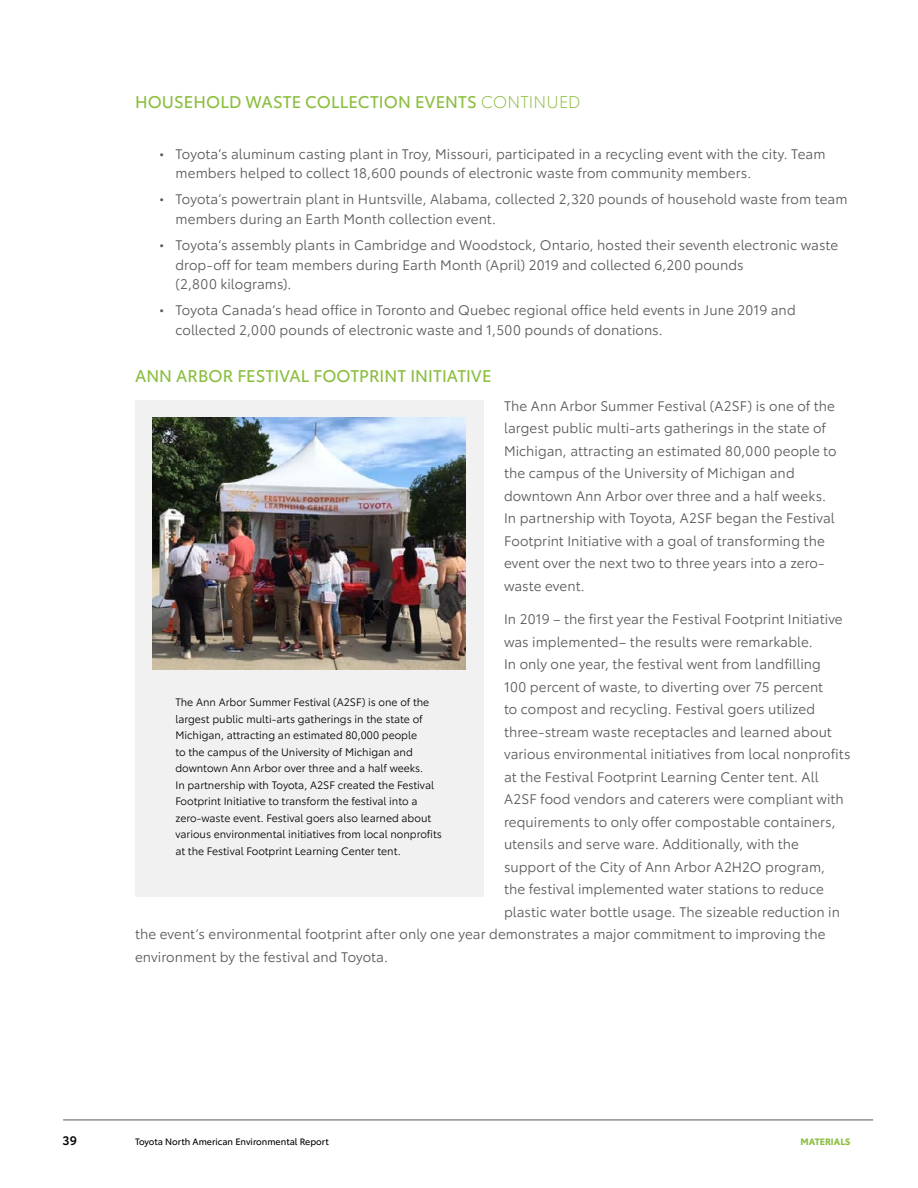
<style>
.page{position:relative;width:918px;height:1188px;background:#fff}
.page>*{position:absolute;margin:0;border:0;box-sizing:border-box;transform-origin:0 0}
.H3_Green_11_13__Targ{font:16.5px "Toyota Type";letter-spacing:.005em;color:#8bbe3f}
.Body_B_BOOK_9_15{font:16.5px "Toyota Type";letter-spacing:.005em;color:#8bbe3f}
.Body_B_BOOK_9_15-2{font:13.5px/22.5px "Toyota Type";letter-spacing:.005em;color:#58585a}
.t1{font:600 12px "Toyota Type";color:#000101}
.Caption-Photo-Black{font:10.5px/16.5px "Toyota Type";color:#000}
.t2{font:9px "Toyota Type";color:#000101}
.t3{font:700 9px "Toyota Type";color:#8bbe3f}
.s1{font-weight:300}
</style>
<div class="page">
<hr style="left:63px;top:1120px;width:810px;height:1px;background:#58585a">
<div style="left:135px;top:401px;width:349px;height:496px;background:#f1f1f1"></div>
<img style="left:152px;top:418px;width:313px;height:251px">
<p class="H3_Green_11_13__Targ" style="left:135px;top:89px;width:447px">HOUSEHOLD WASTE COLLECTION EVENTS <span class="s1">CONTINUED</span></p>
<p class="Body_B_BOOK_9_15-2" style="left:176px;top:143px;width:652px;line-height:19.5px;text-indent:-16px">• Toyota’s aluminum casting plant in Troy, Missouri, participated in a recycling event with the city. Team members helped to collect 18,600 pounds of electronic waste from community members.</p>
<p class="Body_B_BOOK_9_15-2" style="left:176px;top:189px;width:674px;line-height:19.5px;text-indent:-16px">• Toyota’s powertrain plant in Huntsville, Alabama, collected 2,320 pounds of household waste from team members during an Earth Month collection event.</p>
<p class="Body_B_BOOK_9_15-2" style="left:176px;top:235px;width:664px;line-height:19.5px;text-indent:-16px">• Toyota’s assembly plants in Cambridge and Woodstock, Ontario, hosted their seventh electronic waste drop-off for team members during Earth Month (April) 2019 and collected 6,200 pounds<br>(2,800 kilograms).</p>
<p class="Body_B_BOOK_9_15-2" style="left:176px;top:300px;width:622px;line-height:19.5px;text-indent:-16px">• Toyota Canada’s head office in Toronto and Quebec regional office held events in June 2019 and collected 2,000 pounds of electronic waste and 1,500 pounds of donations.</p>
<p class="Body_B_BOOK_9_15" style="left:135px;top:363px;width:358px">ANN ARBOR FESTIVAL FOOTPRINT INITIATIVE</p>
<p class="Body_B_BOOK_9_15-2" style="left:504px;top:394px;width:334px">The Ann Arbor Summer Festival (A2SF) is one of the largest public multi-arts gatherings in the state of Michigan, attracting an estimated 80,000 people to the campus of the University of Michigan and downtown Ann Arbor over three and a half weeks.<br>In partnership with Toyota, A2SF began the Festival Footprint Initiative with a goal of transforming the event over the next two to three years into a zero&shy;waste event.</p>
<p class="Body_B_BOOK_9_15-2" style="left:504px;top:607px;width:340px">In 2019 – the first year the Festival Footprint Initiative</p>
<p class="Body_B_BOOK_9_15-2" style="left:504px;top:630px;width:310px">was implemented– the results were remarkable.</p>
<p class="Body_B_BOOK_9_15-2" style="left:504px;top:652px;width:318px">In only one year, the festival went from landfilling</p>
<p class="Body_B_BOOK_9_15-2" style="left:504px;top:675px;width:321px">100 percent of waste, to diverting over 75 percent</p>
<p class="Body_B_BOOK_9_15-2" style="left:504px;top:697px;width:313px">to compost and recycling. Festival goers utilized</p>
<p class="Body_B_BOOK_9_15-2" style="left:504px;top:720px;width:329px">three-stream waste receptacles and learned about</p>
<p class="Body_B_BOOK_9_15-2" style="left:504px;top:742px;width:348px">various environmental initiatives from local nonprofits</p>
<p class="Body_B_BOOK_9_15-2" style="left:504px;top:765px;width:316px">at the Festival Footprint Learning Center tent. All</p>
<p class="Body_B_BOOK_9_15-2" style="left:504px;top:787px;width:341px">A2SF food vendors and caterers were compliant with</p>
<p class="Body_B_BOOK_9_15-2" style="left:504px;top:810px;width:333px">requirements to only offer compostable containers,</p>
<p class="Body_B_BOOK_9_15-2" style="left:504px;top:832px;width:297px">utensils and serve ware. Additionally, with the</p>
<p class="Body_B_BOOK_9_15-2" style="left:504px;top:855px;width:323px">support of the City of Ann Arbor A2H2O program,</p>
<p class="Body_B_BOOK_9_15-2" style="left:504px;top:877px;width:321px">the festival implemented water stations to reduce</p>
<p class="Body_B_BOOK_9_15-2" style="left:504px;top:900px;width:338px">plastic water bottle usage. The sizeable reduction in</p>
<p class="Body_B_BOOK_9_15-2" style="left:135px;top:922px;width:692px">the event’s environmental footprint after only one year demonstrates a major commitment to improving the</p>
<p class="Body_B_BOOK_9_15-2" style="left:135px;top:945px;width:255px">environment by the festival and Toyota.</p>
<p class="Caption-Photo-Black" style="left:175px;top:694px;width:268px">The Ann Arbor Summer Festival (A2SF) is one of the largest public multi-arts gatherings in the state of Michigan, attracting an estimated 80,000 people<br>to the campus of the University of Michigan and downtown Ann Arbor over three and a half weeks.<br>In partnership with Toyota, A2SF created the Festival Footprint Initiative to transform the festival into a zero-waste event. Festival goers also learned about various environmental initiatives from local nonprofits at the Festival Footprint Learning Center tent.</p>
<p class="t1" style="left:63px;top:1132px;width:16px">39</p>
<p class="t2" style="left:135px;top:1135px;width:195px">Toyota North American Environmental Report</p>
<p class="t3" style="left:800px;top:1134px;width:52px">MATERIALS</p>
</div>
